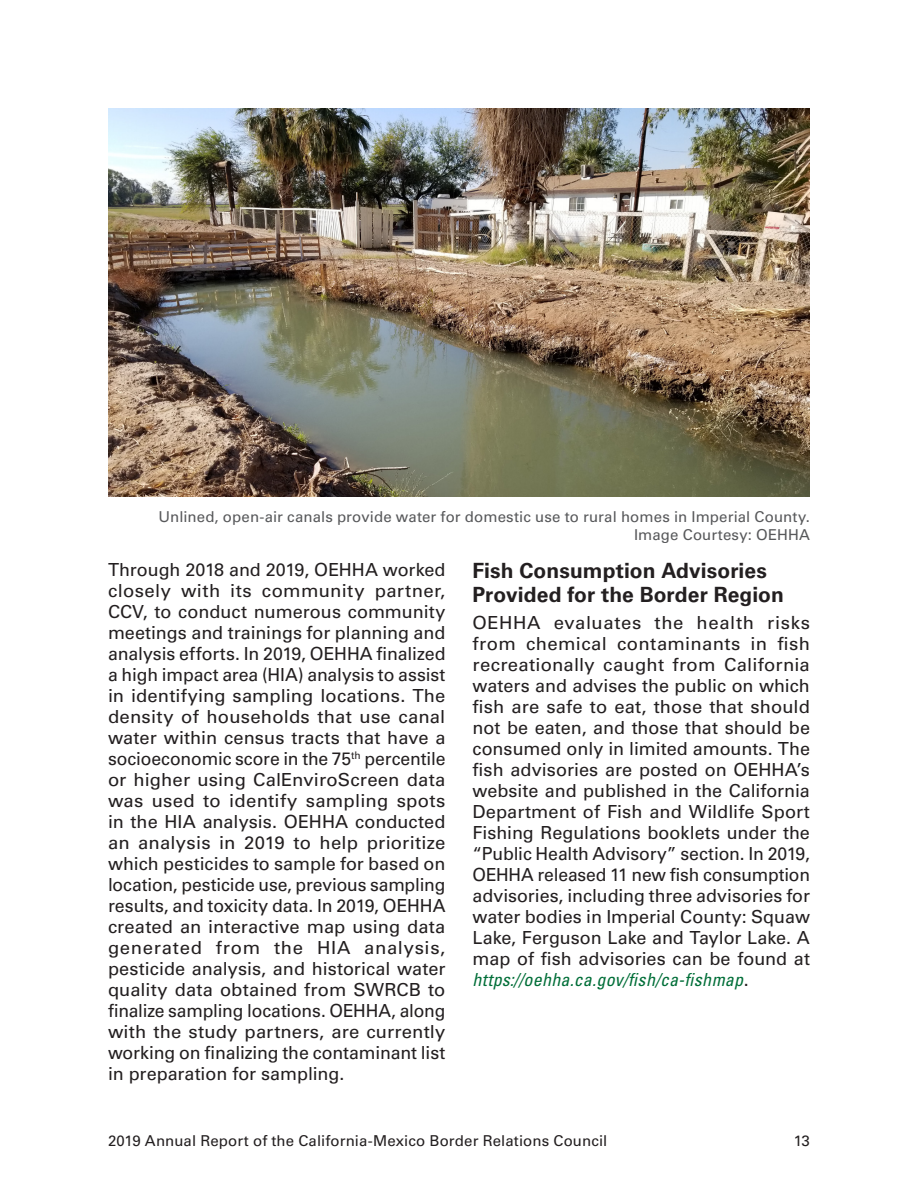
<style>
.page{position:relative;width:918px;height:1188px;background:#fff}
.page>*{position:absolute;margin:0;border:0;box-sizing:border-box;transform-origin:0 0}
.t1{font:700 21px/24px "Univers LT Std";color:#231f20}
.t2{font:18px/21px "Univers LT Std";letter-spacing:-.005em;color:#231f20;text-align:justify}
.t3{font:15px/18px "Univers LT Std";letter-spacing:.005em;color:#57585a;text-align:right}
.t4{font:15px "Univers LT Std";letter-spacing:.005em;color:#231f20}
.s1{font-style:italic;font-stretch:condensed;color:#006e38}
</style>
<div class="page">
<img style="left:108px;top:108px;width:702px;height:389px">
<p class="t3" style="left:159px;top:508px;width:653px">Unlined, open-air canals provide water for domestic use to rural homes in Imperial County.<br>Image Courtesy: OEHHA</p>
<p class="t2" style="left:108px;top:559px;width:339px">Through 2018 and 2019, OEHHA worked closely with its community partner, CCV, to conduct numerous community meetings and trainings for planning and analysis efforts. In 2019, OEHHA fnalized a high impact area (HIA) analysis to assist in identifying sampling locations. The density of households that use canal water within census tracts that have a socioeconomic score in the 75<sup>th</sup> percentile or higher using CalEnviroScreen data was used to identify sampling spots in the HIA analysis. OEHHA conducted an analysis in 2019 to help prioritize which pesticides to sample for based on location, pesticide use, previous sampling results, and toxicity data. In 2019, OEHHA created an interactive map using data generated from the HIA analysis, pesticide analysis, and historical water quality data obtained from SWRCB to fnalize sampling locations. OEHHA, along with the study partners, are currently working on fnalizing the contaminant list in preparation for sampling.</p>
<h3 class="t1" style="left:472px;top:558px;width:313px">Fish Consumption Advisories<br>Provided for the Border Region</h3>
<p class="t2" style="left:472px;top:613px;width:339px">OEHHA evaluates the health risks from chemical contaminants in fsh recreationally caught from California waters and advises the public on which fsh are safe to eat, those that should not be eaten, and those that should be consumed only in limited amounts. The fsh advisories are posted on OEHHA’s website and published in the California Department of Fish and Wildlife Sport Fishing Regulations booklets under the “Public Health Advisory” section. In 2019, OEHHA released 11 new fsh consumption advisories, including three advisories for water bodies in Imperial County: Squaw Lake, Ferguson Lake and Taylor Lake. A map of fsh advisories can be found at <span class="s1">https://oehha.ca.gov/fsh/ca-fshmap</span>.</p>
<p class="t4" style="left:108px;top:1132px;width:501px">2019 Annual Report of the California-Mexico Border Relations Council</p>
<p class="t4" style="left:794px;top:1132px;width:18px">13</p>
</div>
